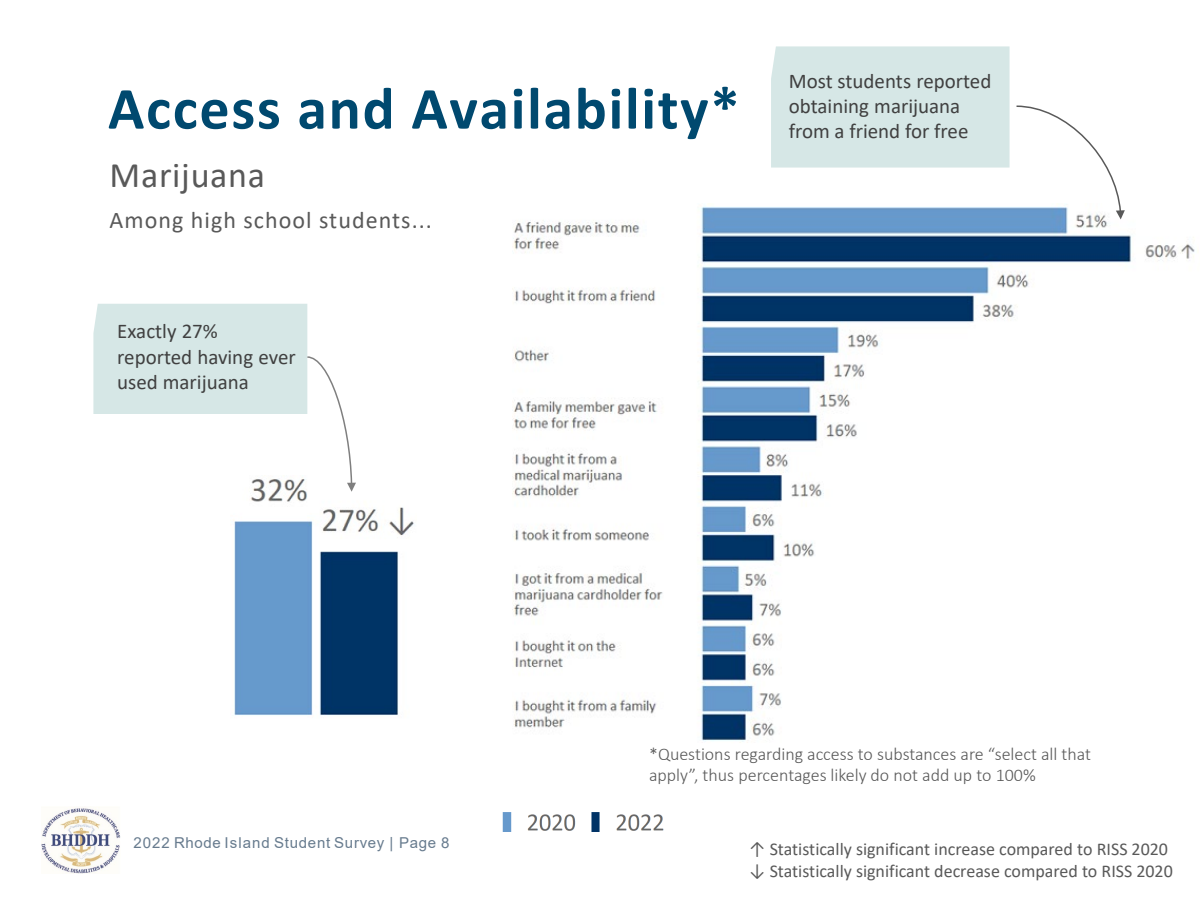
<style>
.page{position:relative;width:1200px;height:900px;background:#fff}
.page>*{position:absolute;margin:0;border:0;box-sizing:border-box;transform-origin:0 0}
.t1{font:700 60px "Calibri";letter-spacing:.025em;color:#00496f}
.t2{font:36px "Calibri";letter-spacing:.02em;color:#595959}
.t3{font:24px "Calibri";letter-spacing:.045em;color:#595959}
.t4{font:21px/25.2px "Calibri";color:#404040}
.t5{font:18px "Calibri";color:#595959}
.t6{font:300 18px/21.6px "Calibri";color:#595959}
.t7{font:15px "Arial";letter-spacing:.045em;color:#677b8e}
</style>
<div class="page">
<img style="left:513px;top:206px;width:682px;height:537px">
<img style="left:233px;top:492px;width:181px;height:224px">
<svg style="left:93px;top:304px;width:263px;height:188px"></svg>
<svg style="left:771px;top:46px;width:354px;height:173px"></svg>
<img style="left:502px;top:812px;width:162px;height:20px">
<img style="left:42px;top:807px;width:79px;height:66px">
<h2 class="t1" style="left:108px;top:66px;width:634px">Access and Availability*</h2>
<p class="t2" style="left:110px;top:150px;width:157px">Marijuana</p>
<p class="t3" style="left:110px;top:203px;width:324px">Among high school students...</p>
<p class="t4" style="left:117px;top:318px;width:180px">Exactly 27% reported having ever used marijuana</p>
<p class="t4" style="left:789px;top:67px;width:204px">Most students reported obtaining marijuana from a friend for free</p>
<p class="t6" style="left:649px;top:743px;width:443px">*Questions regarding access to substances are “select all that apply”, thus percentages likely do not add up to 100%</p>
<p class="t7" style="left:134px;top:833px;width:318px">2022 Rhode Island Student Survey | Page 8</p>
<p class="t5" style="left:749px;top:837px;width:420px">↑ Statistically significant increase compared to RISS 2020</p>
<p class="t5" style="left:749px;top:858px;width:425px">↓ Statistically significant decrease compared to RISS 2020</p>
</div>
